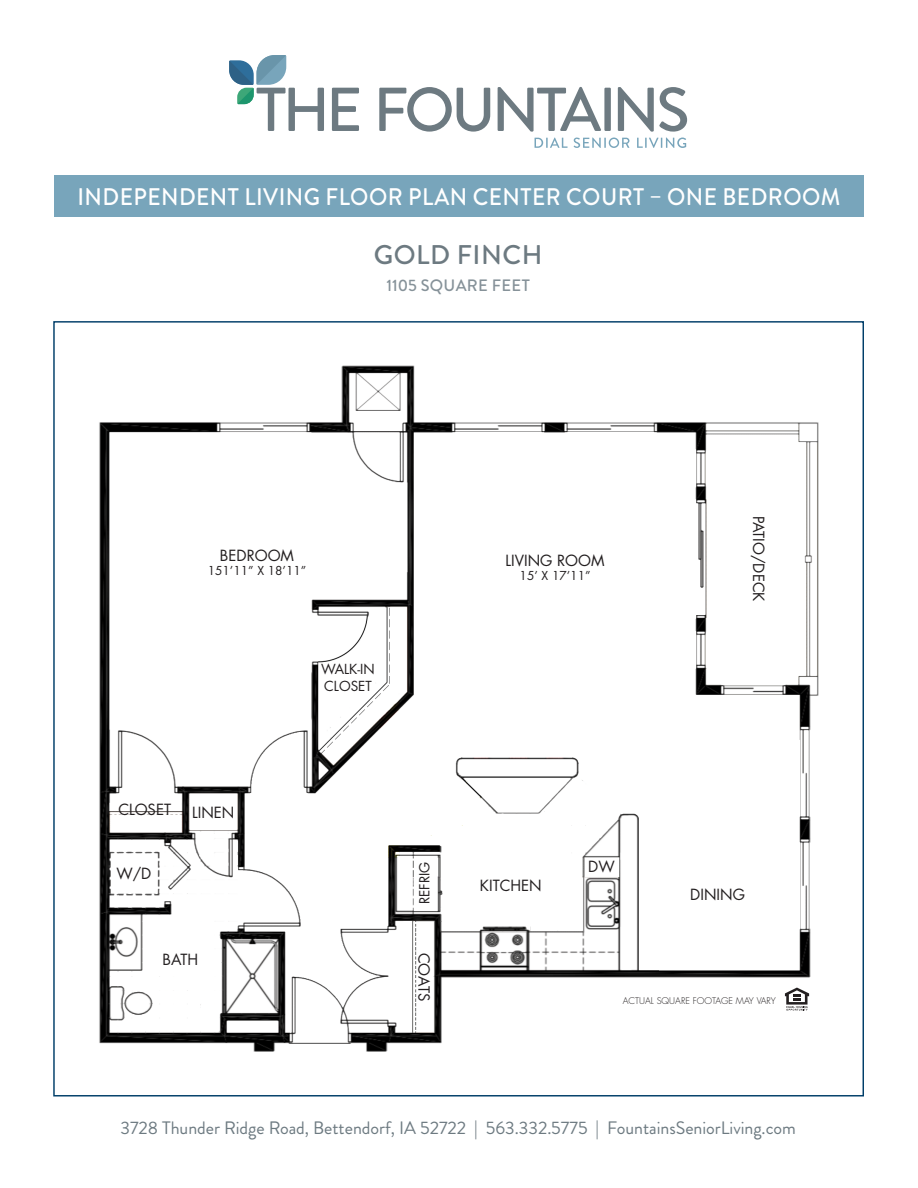
<style>
.page{position:relative;width:918px;height:1188px;background:#fff}
.page>*{position:absolute;margin:0;border:0;box-sizing:border-box;transform-origin:0 0}
.t1{font:500 27px "Brandon Grotesque";letter-spacing:.02em;color:#6d7a81}
.t2{font:500 24px "Brandon Grotesque";letter-spacing:.02em;color:#fff;scale:.94 1}
.t3{font:18px "Brandon Grotesque";color:#6d7a81}
.t4{font:500 16.5px "Brandon Grotesque";letter-spacing:.02em;color:#869299}
.t5{font:15px "Futura";color:#231f20}
.t6{font:13.5px "Futura";color:#231f20}
.t7{font:12px "Futura";color:#231f20}
.t8{font:300 9px "Futura";color:#231f20}
</style>
<div class="page">
<img style="left:99px;top:365px;width:720px;height:687px">
<svg style="left:785px;top:988px;width:24px;height:23px"></svg>
<div style="left:54px;top:175px;width:810px;height:41px;background:#78a5bb"></div>
<svg style="left:332px;top:88px;width:27px;height:43px"></svg>
<svg style="left:379px;top:87px;width:111px;height:45px"></svg>
<div style="left:604px;top:88px;width:7px;height:43px;background:#6d7a81"></div>
<svg style="left:618px;top:87px;width:69px;height:45px"></svg>
<svg style="left:498px;top:87px;width:103px;height:45px"></svg>
<svg style="left:229px;top:55px;width:95px;height:76px"></svg>
<svg style="left:535px;top:138px;width:33px;height:10px"></svg>
<svg style="left:574px;top:138px;width:55px;height:10px"></svg>
<svg style="left:637px;top:138px;width:49px;height:10px"></svg>
<p class="t2" style="left:77px;top:180px;width:813px">INDEPENDENT LIVING FLOOR PLAN CENTER COURT – ONE BEDROOM</p>
<p class="t1" style="left:374px;top:236px;width:170px">GOLD FINCH</p>
<p class="t4" style="left:387px;top:273px;width:145px">1105 SQUARE FEET</p>
<p class="t5" style="left:220px;top:546px;width:76px">BEDROOM</p>
<p class="t7" style="left:208px;top:562px;width:100px">151’11” X 18’11”</p>
<p class="t5" style="left:506px;top:550px;width:101px">LIVING ROOM</p>
<p class="t7" style="left:520px;top:567px;width:72px">15’ X 17’11”</p>
<p class="t5" style="left:769px;top:516px;width:87px;rotate:90deg">PATIO/DECK</p>
<p class="t6" style="left:321px;top:660px;width:55px">WALK-IN</p>
<p class="t6" style="left:324px;top:676px;width:49px">CLOSET</p>
<p class="t5" style="left:118px;top:799px;width:54px">CLOSET</p>
<p class="t5" style="left:192px;top:802px;width:44px">LINEN</p>
<p class="t5" style="left:116px;top:863px;width:37px">W/D</p>
<p class="t6" style="left:415px;top:904px;width:44px;rotate:-90deg">REFRIG</p>
<p class="t5" style="left:480px;top:876px;width:63px">KITCHEN</p>
<p class="t5" style="left:588px;top:856px;width:28px">DW</p>
<p class="t5" style="left:690px;top:884px;width:56px">DINING</p>
<p class="t5" style="left:163px;top:949px;width:37px">BATH</p>
<p class="t5" style="left:434px;top:953px;width:50px;rotate:90deg">COATS</p>
<p class="t8" style="left:623px;top:995px;width:155px">ACTUAL SQUARE FOOTAGE MAY VARY</p>
<p class="t3" style="left:120px;top:1115px;width:677px">3728 Thunder Ridge Road, Bettendorf, IA 52722 | 563.332.5775 | FountainsSeniorLiving.com</p>
</div>
